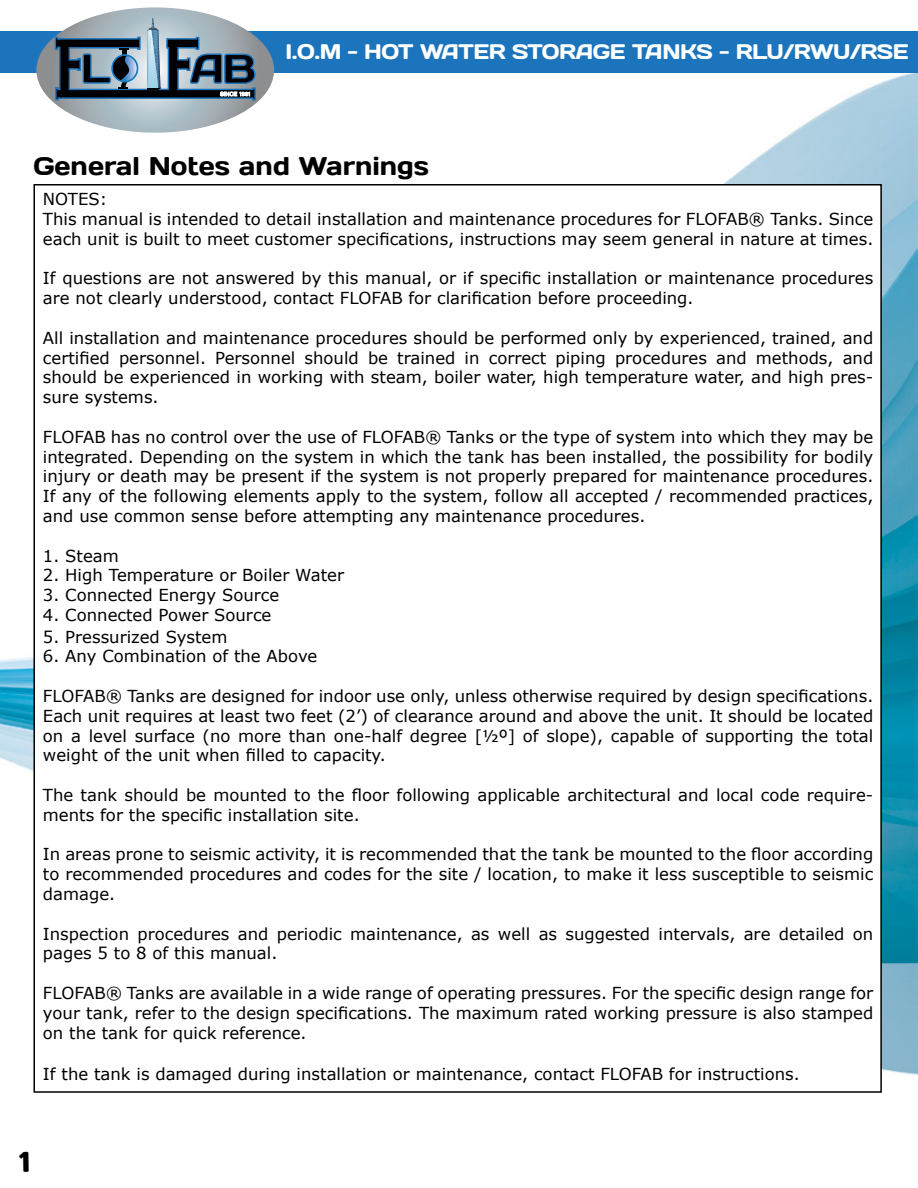
<style>
.page{position:relative;width:918px;height:1188px;background:#fff}
.page>*{position:absolute;margin:0;border:0;box-sizing:border-box;transform-origin:0 0}
.t1{font:25.5px "Days";color:#000}
.t2{font:21px "Days";letter-spacing:-.02em;color:#fff}
.t3{font:16.5px/19.8px "Verdana";color:#000;text-align:justify}
</style>
<div class="page">
<img style="left:0;top:72px;width:918px;height:1003px">
<div style="left:0;top:31px;width:918px;height:41px;background:#1c75bc"></div>
<svg style="left:36px;top:7px;width:238px;height:126px"></svg>
<div style="left:34px;top:185px;width:847px;height:907px;background:#fff"></div>
<p class="t2" style="left:285px;top:38px;width:625px">I.O.M - HOT WATER STORAGE TANKS - RLU/RWU/RSE</p>
<h1 class="t1" style="left:33px;top:150px;width:397px">General Notes and Warnings</h1>
<p class="t3" style="left:43px;top:189px;width:832px;text-align:left">NOTES:<br>This manual is intended to detail installation and maintenance procedures for FLOFAB® Tanks. Since each unit is built to meet customer specifications, instructions may seem general in nature at times.</p>
<p class="t3" style="left:43px;top:268px;width:832px">If questions are not answered by this manual, or if specific installation or maintenance procedures are not clearly understood, contact FLOFAB for clarification before proceeding.</p>
<p class="t3" style="left:43px;top:328px;width:832px">All installation and maintenance procedures should be performed only by experienced, trained, and certified personnel. Personnel should be trained in correct piping procedures and methods, and should be experienced in working with steam, boiler water, high temperature water, and high pres&shy;sure systems.</p>
<p class="t3" style="left:43px;top:427px;width:832px">FLOFAB has no control over the use of FLOFAB® Tanks or the type of system into which they may be integrated. Depending on the system in which the tank has been installed, the possibility for bodily injury or death may be present if the system is not properly prepared for maintenance procedures.<br>If any of the following elements apply to the system, follow all accepted / recommended practices, and use common sense before attempting any maintenance procedures.</p>
<p class="t3" style="left:43px;top:545px;width:77px">1. Steam</p>
<p class="t3" style="left:43px;top:565px;width:303px">2. High Temperature or Boiler Water</p>
<p class="t3" style="left:43px;top:585px;width:238px">3. Connected Energy Source</p>
<p class="t3" style="left:43px;top:605px;width:230px">4. Connected Power Source</p>
<p class="t3" style="left:43px;top:626px;width:186px">5. Pressurized System</p>
<p class="t3" style="left:43px;top:646px;width:276px">6. Any Combination of the Above</p>
<p class="t3" style="left:43px;top:686px;width:832px">FLOFAB® Tanks are designed for indoor use only, unless otherwise required by design specifications.<br>Each unit requires at least two feet (2’) of clearance around and above the unit. It should be located on a level surface (no more than one-half degree [½º] of slope), capable of supporting the total weight of the unit when filled to capacity.</p>
<p class="t3" style="left:43px;top:785px;width:832px">The tank should be mounted to the floor following applicable architectural and local code require&shy;ments for the specific installation site.</p>
<p class="t3" style="left:43px;top:844px;width:832px">In areas prone to seismic activity, it is recommended that the tank be mounted to the floor according to recommended procedures and codes for the site / location, to make it less susceptible to seismic damage.</p>
<p class="t3" style="left:43px;top:923px;width:832px">Inspection procedures and periodic maintenance, as well as suggested intervals, are detailed on pages 5 to 8 of this manual.</p>
<p class="t3" style="left:43px;top:983px;width:832px">FLOFAB® Tanks are available in a wide range of operating pressures. For the specific design range for your tank, refer to the design specifications. The maximum rated working pressure is also stamped on the tank for quick reference.</p>
<p class="t3" style="left:43px;top:1064px;width:758px">If the tank is damaged during installation or maintenance, contact FLOFAB for instructions.</p>
</div>
